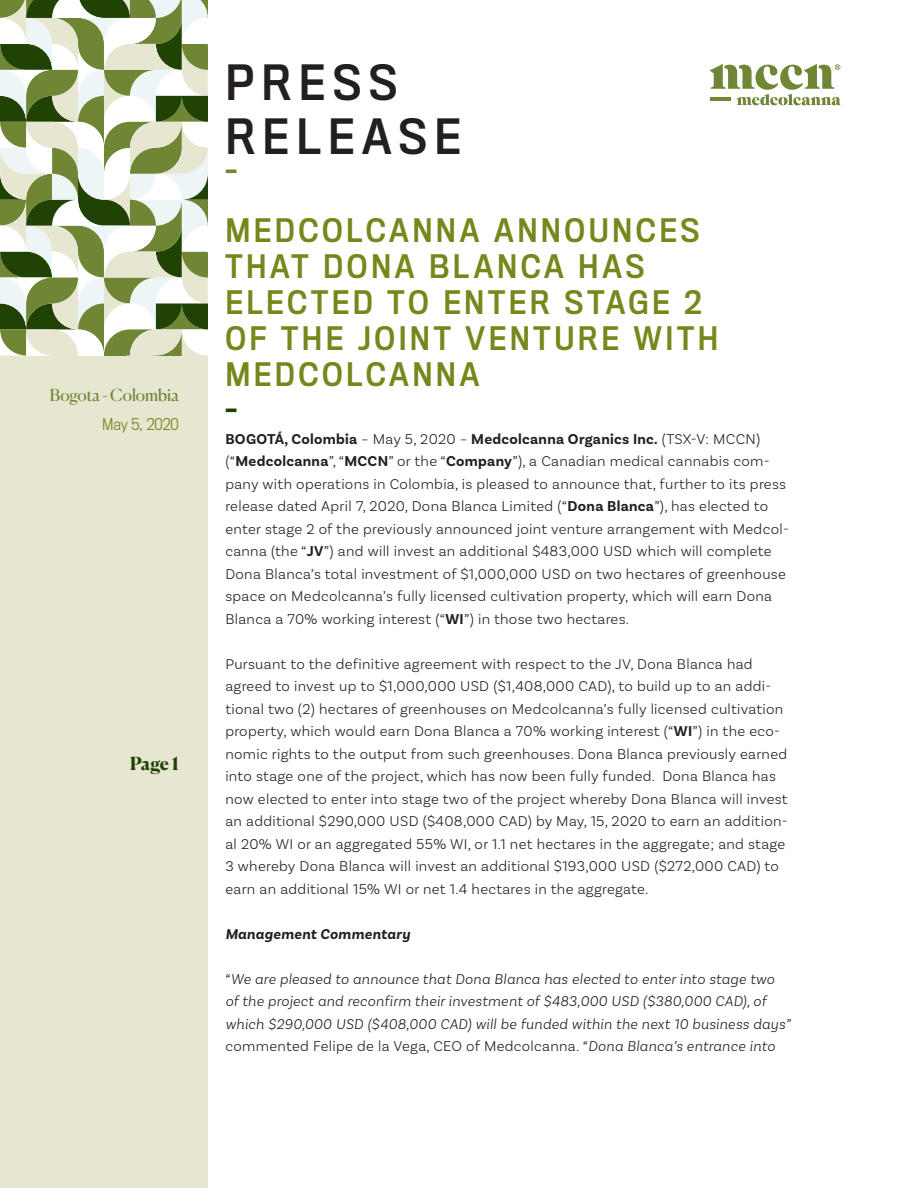
<style>
.page{position:relative;width:918px;height:1188px;background:#fff}
.page>*{position:absolute;margin:0;border:0;box-sizing:border-box;transform-origin:0 0}
.t1{font:45px "Titling Gothic FB Narrow Standard";letter-spacing:.16em;color:#231f20}
.t2{font:30px/36px "Titling Gothic FB Narrow Standard";letter-spacing:.115em;color:#77871c}
.t3{font:28.5px "Titling Gothic FB Narrow Standard";color:#6f8635}
.t4{font:28.5px "Titling Gothic FB Narrow Standard";color:#214205}
.t5{font:700 18px "Canela";color:#214205}
.t6{font:16.5px "Canela";color:#6f8635}
.t7{font:300 15px/22.5px "Basic Sans";letter-spacing:.02em;color:#231f20}
.t8{font:italic 300 15px/22.5px "Basic Sans";letter-spacing:.02em;color:#231f20}
.t9{font:italic 700 15px "Basic Sans";letter-spacing:.02em;color:#231f20}
.t10{font:300 15px "Titling Gothic FB Narrow";color:#77871c}
.s1{font-weight:700}
.s2{font-style:normal}
</style>
<div class="page">
<div style="left:0;top:355px;width:208px;height:833px;background:#e6e6d1"></div>
<svg style="left:709px;top:64px;width:131px;height:41px"></svg>
<svg style="left:0;top:0;width:208px;height:355px"></svg>
<p class="t6" style="left:50px;top:382px;width:130px">Bogota - Colombia</p>
<p class="t10" style="left:102px;top:416px;width:78px">May 5, 2020</p>
<p class="t5" style="left:130px;top:749px;width:50px">Page 1</p>
<p class="t1" style="left:225px;top:57px;width:174px">PRESS</p>
<p class="t1" style="left:225px;top:111px;width:237px">RELEASE</p>
<p class="t3" style="left:225px;top:154px;width:13px">-</p>
<p class="t2" style="left:225px;top:213px;width:494px">MEDCOLCANNA ANNOUNCES<br>THAT DONA BLANCA HAS<br>ELECTED TO ENTER STAGE 2<br>OF THE JOINT VENTURE WITH<br>MEDCOLCANNA</p>
<p class="t4" style="left:225px;top:394px;width:13px">-</p>
<p class="t7" style="left:225px;top:427px;width:565px"><span class="s1">BOGOTÁ, Colombia</span> – May 5, 2020 – <span class="s1">Medcolcanna Organics Inc.</span> (TSX-V: MCCN) (“<span class="s1">Medcolcanna</span>”, “<span class="s1">MCCN</span>” or the “<span class="s1">Company</span>”), a Canadian medical cannabis com&shy;pany with operations in Colombia, is pleased to announce that, further to its press release dated April 7, 2020, Dona Blanca Limited (“<span class="s1">Dona Blanca</span>”), has elected to enter stage 2 of the previously announced joint venture arrangement with Medcol&shy;canna (the “<span class="s1">JV</span>”) and will invest an additional $483,000 USD which will complete Dona Blanca’s total investment of $1,000,000 USD on two hectares of greenhouse space on Medcolcanna’s fully licensed cultivation property, which will earn Dona Blanca a 70% working interest (“<span class="s1">WI</span>”) in those two hectares.</p>
<p class="t7" style="left:225px;top:652px;width:564px">Pursuant to the definitive agreement with respect to the JV, Dona Blanca had agreed to invest up to $1,000,000 USD ($1,408,000 CAD), to build up to an addi&shy;tional two (2) hectares of greenhouses on Medcolcanna’s fully licensed cultivation property, which would earn Dona Blanca a 70% working interest (“<span class="s1">WI</span>”) in the eco&shy;nomic rights to the output from such greenhouses. Dona Blanca previously earned into stage one of the project, which has now been fully funded. Dona Blanca has now elected to enter into stage two of the project whereby Dona Blanca will invest an additional $290,000 USD ($408,000 CAD) by May, 15, 2020 to earn an addition&shy;al 20% WI or an aggregated 55% WI, or 1.1 net hectares in the aggregate; and stage 3 whereby Dona Blanca will invest an additional $193,000 USD ($272,000 CAD) to earn an additional 15% WI or net 1.4 hectares in the aggregate.</p>
<p class="t9" style="left:225px;top:924px;width:186px">Management Commentary</p>
<p class="t8" style="left:225px;top:967px;width:567px">“We are pleased to announce that Dona Blanca has elected to enter into stage two of the project and reconfirm their investment of $483,000 USD ($380,000 CAD), of which $290,000 USD ($408,000 CAD) will be funded within the next 10 business days” <span class="s2">commented Felipe de la Vega, CEO of Medcolcanna.</span> “Dona Blanca’s entrance into</p>
</div>
